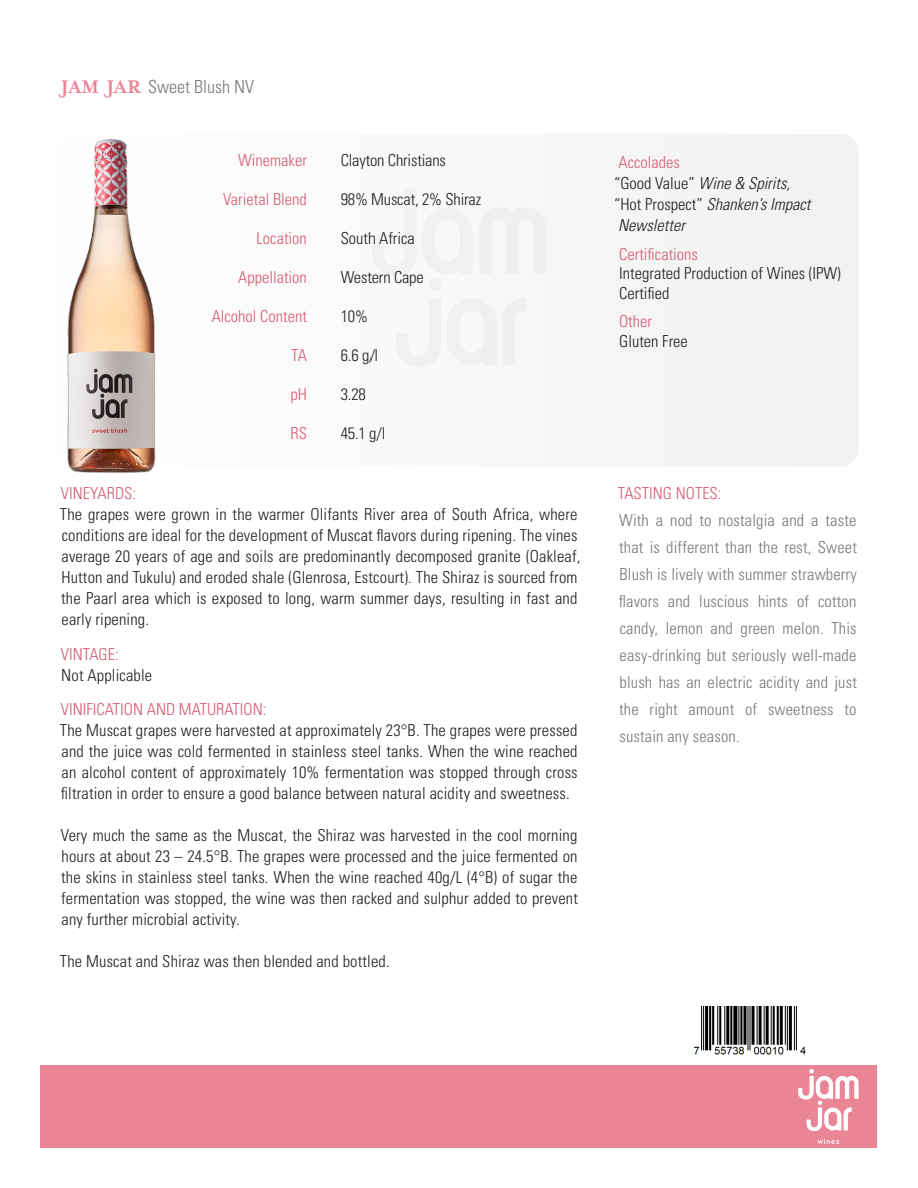
<style>
.page{position:relative;width:918px;height:1188px;background:#fff}
.page>*{position:absolute;margin:0;border:0;box-sizing:border-box;transform-origin:0 0}
.t1{font:300 condensed 18px "Univers LT Std";color:#76787b}
.t2{font:300 condensed 16.5px/21px "Univers LT Std";letter-spacing:.01em;color:#231f20}
.t3{font:300 condensed 16.5px/27px "Univers LT Std";letter-spacing:.01em;color:#76787b;text-align:justify}
.t4{font:300 condensed 16.5px "Univers LT Std";color:#d75c73}
.t5{font:italic 300 condensed 16.5px/21px "Univers LT Std";color:#231f20}
.t6{font:300 condensed 16.5px "Univers LT Std";letter-spacing:-.01em;color:#231f20}
.s1{font-family:"Mrs Eaves OT";font-weight:700;font-stretch:normal;font-size:21px;color:#ea8596}
.s2{font-style:normal;color:#d75c73}
.s3{font-style:normal}
.s4{color:#d75c73}
</style>
<div class="page">
<div style="left:40px;top:1065px;width:838px;height:83px;background:#ea8596"></div>
<div style="left:54px;top:134px;width:805px;height:333px;background:#f7f7f7;border-radius:18px"></div>
<img style="left:67px;top:139px;width:89px;height:334px">
<div style="left:428px;top:278px;width:13px;height:13px;background:#f0f0f2;border-radius:50%"></div>
<svg style="left:798px;top:1069px;width:61px;height:62px"></svg>
<svg style="left:817px;top:1139px;width:22px;height:5px"></svg>
<img style="left:693px;top:1007px;width:112px;height:48px">
<p class="t1" style="left:61px;top:76px;width:195px"><span class="s1">jam jar</span> Sweet Blush NV</p>
<p class="t4" style="left:238px;top:151px;width:70px">Winemaker</p>
<p class="t6" style="left:341px;top:151px;width:107px">Clayton Christians</p>
<p class="t4" style="left:223px;top:190px;width:85px">Varietal Blend</p>
<p class="t6" style="left:341px;top:190px;width:142px">98% Muscat, 2% Shiraz</p>
<p class="t4" style="left:257px;top:229px;width:52px">Location</p>
<p class="t2" style="left:341px;top:228px;width:76px">South Africa</p>
<p class="t4" style="left:238px;top:267px;width:70px">Appellation</p>
<p class="t6" style="left:341px;top:267px;width:85px">Western Cape</p>
<p class="t4" style="left:212px;top:306px;width:97px">Alcohol Content</p>
<p class="t2" style="left:341px;top:306px;width:29px">10%</p>
<p class="t4" style="left:291px;top:345px;width:17px">TA</p>
<p class="t2" style="left:341px;top:345px;width:39px">6.6 g/l</p>
<p class="t4" style="left:290px;top:384px;width:18px">pH</p>
<p class="t2" style="left:341px;top:384px;width:27px">3.28</p>
<p class="t4" style="left:290px;top:423px;width:18px">RS</p>
<p class="t2" style="left:341px;top:423px;width:46px">45.1 g/l</p>
<p class="t4" style="left:61px;top:483px;width:77px">VINEYARDS:</p>
<p class="t2" style="left:60px;top:504px;width:522px">The grapes were grown in the warmer Olifants River area of South Africa, where conditions are ideal for the development of Muscat flavors during ripening. The vines average 20 years of age and soils are predominantly decomposed granite (Oakleaf, Hutton and Tukulu) and eroded shale (Glenrosa, Estcourt). The Shiraz is sourced from the Paarl area which is exposed to long, warm summer days, resulting in fast and early ripening.</p>
<p class="t4" style="left:61px;top:644px;width:59px">VINTAGE:</p>
<p class="t2" style="left:61px;top:664px;width:93px">Not Applicable</p>
<p class="t4" style="left:61px;top:699px;width:207px">VINIFICATION AND MATURATION:</p>
<p class="t2" style="left:60px;top:720px;width:519px;text-align:justify">The Muscat grapes were harvested at approximately 23°B. The grapes were pressed and the juice was cold fermented in stainless steel tanks. When the wine reached an alcohol content of approximately 10% fermentation was stopped through cross filtration in order to ensure a good balance between natural acidity and sweetness.</p>
<p class="t2" style="left:61px;top:825px;width:519px;text-align:justify">Very much the same as the Muscat, the Shiraz was harvested in the cool morning hours at about 23 – 24.5°B. The grapes were processed and the juice fermented on the skins in stainless steel tanks. When the wine reached 40g/L (4°B) of sugar the fermentation was stopped, the wine was then racked and sulphur added to prevent any further microbial activity.</p>
<p class="t2" style="left:60px;top:951px;width:331px">The Muscat and Shiraz was then blended and bottled.</p>
<p class="t5" style="left:614px;top:152px;width:198px"><span class="s2">Accolades<br></span><span class="s3">“Good Value”</span> Wine &amp; Spirits, <span class="s3">“Hot Prospect”</span> Shanken’s Impact<br>Newsletter</p>
<p class="t2" style="left:619px;top:244px;width:223px;line-height:19.5px"><span class="s4">Certifications<br></span>Integrated Production of Wines (IPW)<br>Certified</p>
<p class="t2" style="left:619px;top:311px;width:70px;line-height:19.5px"><span class="s4">Other<br></span>Gluten Free</p>
<p class="t4" style="left:618px;top:483px;width:105px">TASTING NOTES:</p>
<p class="t3" style="left:619px;top:507px;width:240px">With a nod to nostalgia and a taste that is different than the rest, Sweet Blush is lively with summer strawberry flavors and luscious hints of cotton candy, lemon and green melon. This easy-drinking but seriously well-made blush has an electric acidity and just the right amount of sweetness to sustain any season.</p>
</div>
